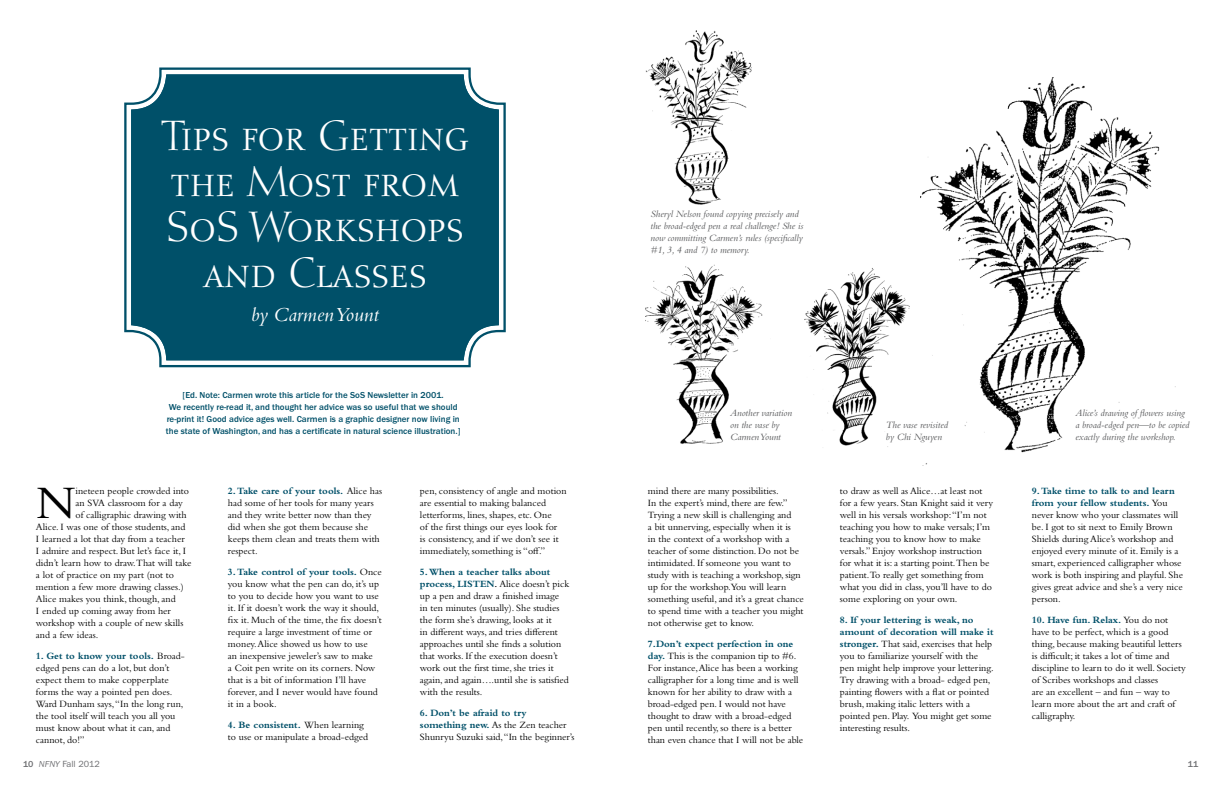
<style>
.page{position:relative;width:1224px;height:792px;background:#fff}
.page>*{position:absolute;margin:0;border:0;box-sizing:border-box;transform-origin:0 0}
.t1{font:48.6px "Bembo Std";color:#000}
.t2{font:41.5px/45.8px "Diotima Roman SC";letter-spacing:-.01em;color:#fff;text-align:center}
.t3{font:italic 20.8px "Bembo Std";color:#fff}
.t4{font:10px/12px "Bembo Std";letter-spacing:-.005em;color:#000}
.t5{font:italic 10px/12px "Bembo Std";letter-spacing:-.005em;color:#58595b}
.t6{font:500 9px/12px "Franklin Gothic";color:#005069;text-align:center}
.t7{font:9px "Franklin Gothic";color:#6d6e71}
.t8{font:500 9px "Franklin Gothic";color:#6d6e71}
.s1{font-weight:700;color:#005069}
.s2{font-weight:600}
.s3{font-weight:500}
.s4{font-style:italic}
</style>
<div class="page">
<img style="left:921px;top:77px;width:255px;height:389px">
<svg style="left:124px;top:67px;width:382px;height:301px;background:#175f76"></svg>
<div style="left:131px;top:74px;width:368px;height:286px;border:7px solid #005069;border-radius:35px"></div>
<img style="left:645px;top:30px;width:107px;height:175px">
<img style="left:805px;top:268px;width:105px;height:179px">
<img style="left:645px;top:264px;width:125px;height:180px">
<h2 class="t2" style="left:161px;top:114px;width:309px">Tips for Getting the Most from<br>SoS Workshops and Classes</h2>
<h3 class="t3" style="left:251px;top:302px;width:129px">by Carmen Yount</h3>
<p class="t6" style="left:166px;top:389px;width:296px">[Ed. Note: Carmen wrote this article for the SoS Newsletter in 2001.<br>We recently re-read it, and thought her advice was so useful that we should re-print it! Good advice ages well. Carmen is a graphic designer now living in the state of Washington, and has a certificate in natural science illustration.]</p>
<h1 class="t1" style="left:36px;top:474px;width:41px">N</h1>
<p class="t4" style="left:75px;top:484px;width:115px">ineteen people crowded into</p>
<p class="t4" style="left:75px;top:496px;width:109px">an SVA classroom for a day</p>
<p class="t4" style="left:75px;top:508px;width:113px">of calligraphic drawing with</p>
<p class="t4" style="left:36px;top:520px;width:151px">Alice. I was one of those students, and</p>
<p class="t4" style="left:36px;top:532px;width:150px">I learned a lot that day from a teacher</p>
<p class="t4" style="left:36px;top:544px;width:152px">I admire and respect. But let’s face it, I</p>
<p class="t4" style="left:36px;top:556px;width:157px">didn’t learn how to draw.That will take</p>
<p class="t4" style="left:36px;top:568px;width:140px">a lot of practice on my part (not to</p>
<p class="t4" style="left:36px;top:580px;width:149px">mention a few more drawing classes.)</p>
<p class="t4" style="left:36px;top:592px;width:141px">Alice makes you think, though, and</p>
<p class="t4" style="left:36px;top:604px;width:136px">I ended up coming away from her</p>
<p class="t4" style="left:36px;top:616px;width:149px">workshop with a couple of new skills</p>
<p class="t4" style="left:36px;top:628px;width:64px">and a few ideas.</p>
<p class="t4" style="left:36px;top:649px;width:150px"><span class="s1">1. Get to know your tools.</span> Broad&shy;edged pens can do a lot, but don’t expect them to make copperplate forms the way a pointed pen does.<br>Ward Dunham says, “In the long run, the tool itself will teach you all you must know about what it can, and cannot, do!”</p>
<p class="t4" style="left:228px;top:484px;width:156px"><span class="s1">2. Take care of your tools.</span> Alice has had some of her tools for many years and they write better now than they did when she got them because she keeps them clean and treats them with respect.</p>
<p class="t4" style="left:228px;top:565px;width:155px"><span class="s1">3. Take control of your tools.</span> Once you know what the pen can do, it’s up to you to decide how you want to use it. If it doesn’t work the way it should, fix it. Much of the time, the fix doesn’t require a large investment of time or money. Alice showed us how to use<br>an inexpensive jeweler’s saw to make<br>a Coit pen write on its corners. Now that is a bit of information I’ll have forever, and I never would have found it in a book.</p>
<p class="t4" style="left:228px;top:718px;width:142px"><span class="s1">4. Be consistent.</span> When learning to use or manipulate a broad-edged</p>
<p class="t4" style="left:420px;top:484px;width:148px">pen, consistency of angle and motion are essential to making balanced letterforms, lines, shapes, etc. One<br>of the first things our eyes look for<br>is consistency, and if we don’t see it immediately, something is “off.”</p>
<p class="t4" style="left:420px;top:565px;width:151px"><span class="s1">5. When a teacher talks about process, LISTEN</span><span class="s2">.</span> Alice doesn’t pick up a pen and draw a finished image in ten minutes (usually). She studies the form she’s drawing, looks at it<br>in different ways, and tries different approaches until she finds a solution that works. If the execution doesn’t work out the first time, she tries it again, and again….until she is satisfied with the results.</p>
<p class="t4" style="left:420px;top:706px;width:156px"><span class="s1">6. Don’t be afraid to try something new.</span> As the Zen teacher<br>Shunryu Suzuki said, “In the beginner’s</p>
<p class="t5" style="left:651px;top:207px;width:154px">Sheryl Nelson found copying precisely and the broad-edged pen a real challenge! She is now committing Carmen’s rules (specifically #1, 3, 4 and 7) to memory.</p>
<p class="t5" style="left:730px;top:407px;width:64px">Another variation on the vase by<br>Carmen Yount</p>
<p class="t4" style="left:648px;top:484px;width:157px">mind there are many possibilities.<br>In the expert’s mind, there are few.” Trying a new skill is challenging and<br>a bit unnerving, especially when it is<br>in the context of a workshop with a teacher of some distinction. Do not be intimidated. If someone you want to study with is teaching a workshop, sign up for the workshop.You will learn something useful, and it’s a great chance to spend time with a teacher you might not otherwise get to know.</p>
<p class="t4" style="left:648px;top:637px;width:157px"><span class="s1">7.Don’t expect perfection in one day.</span> This is the companion tip to #6.<br>For instance, Alice has been a working calligrapher for a long time and is well known for her ability to draw with a broad-edged pen. I would not have thought to draw with a broad-edged pen until recently, so there is a better than even chance that I will not be able</p>
<p class="t5" style="left:886px;top:419px;width:64px">The vase revisited by Chi Nguyen</p>
<p class="t4" style="left:840px;top:484px;width:155px">to draw as well as Alice…at least not for a few years. Stan Knight said it very well in his versals workshop: “I’m not teaching you how to make versals; I’m teaching you to know how to make versals.” Enjoy workshop instruction for what it is: a starting point.Then be patient.To really get something from what you did in class, you’ll have to do some exploring on your own.</p>
<p class="t4" style="left:840px;top:613px;width:155px"><span class="s1">8. If your lettering is weak, no amount of decoration will make it stronger.</span> That said, exercises that help you to familiarize yourself with the pen might help improve your lettering.<br>Try drawing with a broad- edged pen, painting flowers with a flat or pointed brush, making italic letters with a pointed pen. Play. You might get some interesting results.</p>
<p class="t5" style="left:1076px;top:407px;width:116px">Alice’s drawing of flowers using a broad-edged pen—to be copied exactly during the workshop.</p>
<p class="t4" style="left:1032px;top:484px;width:153px"><span class="s1">9. Take time to talk to and learn from your fellow students.</span> You never know who your classmates will be. I got to sit next to Emily Brown<br>Shields during Alice’s workshop and enjoyed every minute of it. Emily is a smart, experienced calligrapher whose work is both inspiring and playful. She gives great advice and she’s a very nice person.</p>
<p class="t4" style="left:1032px;top:613px;width:155px"><span class="s1">10. Have fun. Relax.</span> You do not have to be perfect, which is a good thing, because making beautiful letters is difficult; it takes a lot of time and discipline to learn to do it well. Society of Scribes workshops and classes<br>are an excellent – and fun – way to learn more about the art and craft of calligraphy.</p>
<p class="t7" style="left:23px;top:759px;width:78px"><span class="s3">10</span> <span class="s4">NFNY</span> Fall 2012</p>
<p class="t8" style="left:1188px;top:759px;width:12px">11</p>
</div>
